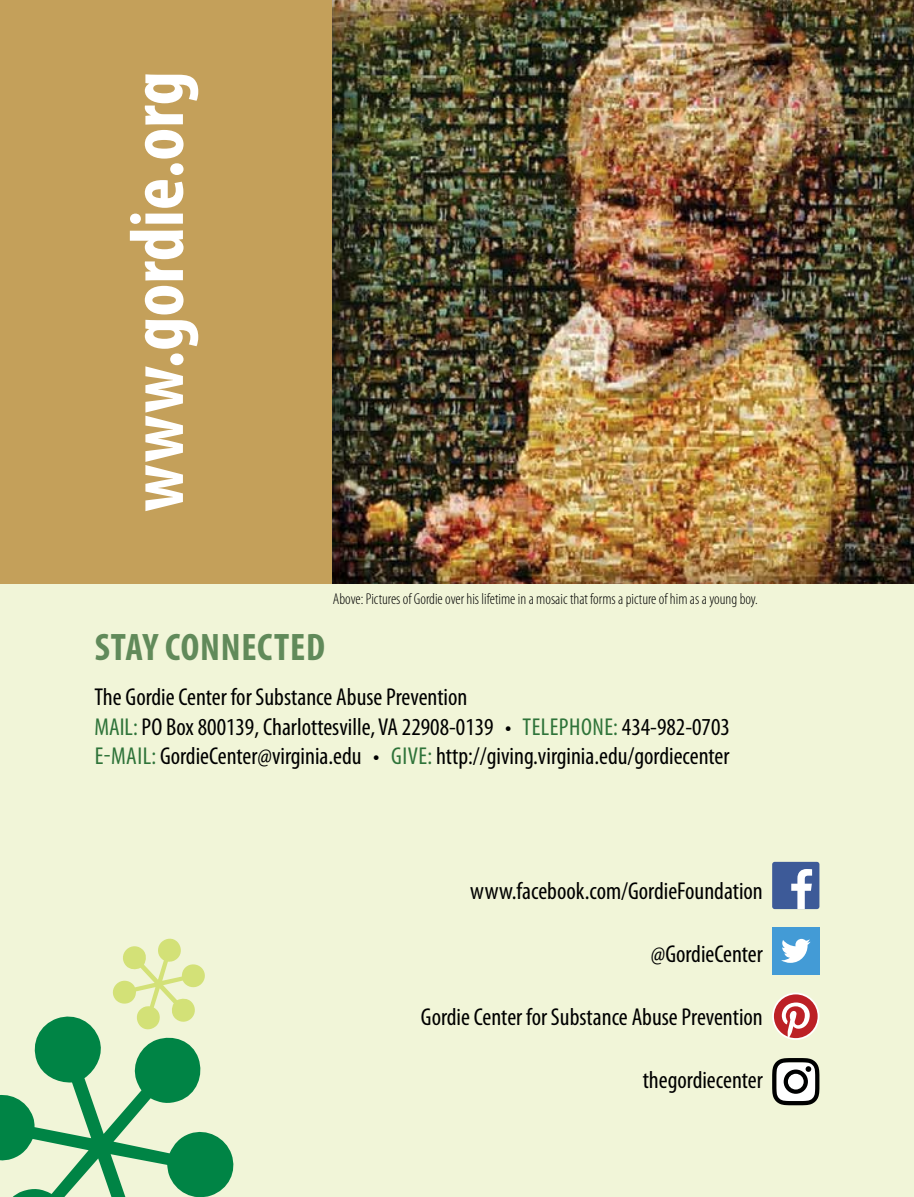
<style>
.page{position:relative;width:914px;height:1197px;background:#f1f5d8}
.page>*{position:absolute;margin:0;border:0;box-sizing:border-box;transform-origin:0 0}
.t1{font:700 condensed 38.5px "Myriad Pro";letter-spacing:.02em;color:#618a5a}
.t2{font:condensed 24.5px/29.4px "Myriad Pro";color:#000}
.t3{font:300 condensed 15.75px "Myriad Pro";color:#000}
.s1{color:#2e7339}
</style>
<div class="page">
<div style="left:0;top:0;width:914px;height:583px;background:#c4a05a"></div>
<svg style="left:0;top:1016px;width:234px;height:181px"></svg>
<svg style="left:111px;top:938px;width:95px;height:93px"></svg>
<div style="left:772px;top:927px;width:47px;height:47px;background:#439bd6"></div>
<svg style="left:781px;top:939px;width:29px;height:24px"></svg>
<div style="left:772px;top:862px;width:47px;height:47px;background:#3d5a98;border-radius:3px"></div>
<svg style="left:791px;top:869px;width:21px;height:40px"></svg>
<svg style="left:772px;top:993px;width:47px;height:47px"></svg>
<svg style="left:774px;top:994px;width:43px;height:44px;background:#d67b7b"></svg>
<svg style="left:772px;top:1058px;width:47px;height:47px;background:#939391"></svg>
<img style="left:332px;top:0;width:582px;height:583px">
<svg style="left:130px;top:74px;width:68px;height:437px"></svg>
<p class="t3" style="left:333px;top:590px;width:426px">Above: Pictures of Gordie over his lifetime in a mosaic that forms a picture of him as a young boy.</p>
<h1 class="t1" style="left:95px;top:623px;width:231px">STAY CONNECTED</h1>
<p class="t2" style="left:94px;top:682px;width:637px">The Gordie Center for Substance Abuse Prevention<br><span class="s1">MAIL:</span> PO Box 800139, Charlottesville, VA 22908-0139 • <span class="s1">TELEPHONE:</span> 434-982-0703<br><span class="s1">E-MAIL:</span> GordieCenter@virginia.edu • <span class="s1">GIVE:</span> http://giving.virginia.edu/gordiecenter</p>
<p class="t2" style="left:470px;top:876px;width:294px">www.facebook.com/GordieFoundation</p>
<p class="t2" style="left:651px;top:939px;width:113px">@GordieCenter</p>
<p class="t2" style="left:421px;top:1002px;width:343px">Gordie Center for Substance Abuse Prevention</p>
<p class="t2" style="left:642px;top:1065px;width:122px">thegordiecenter</p>
</div>
